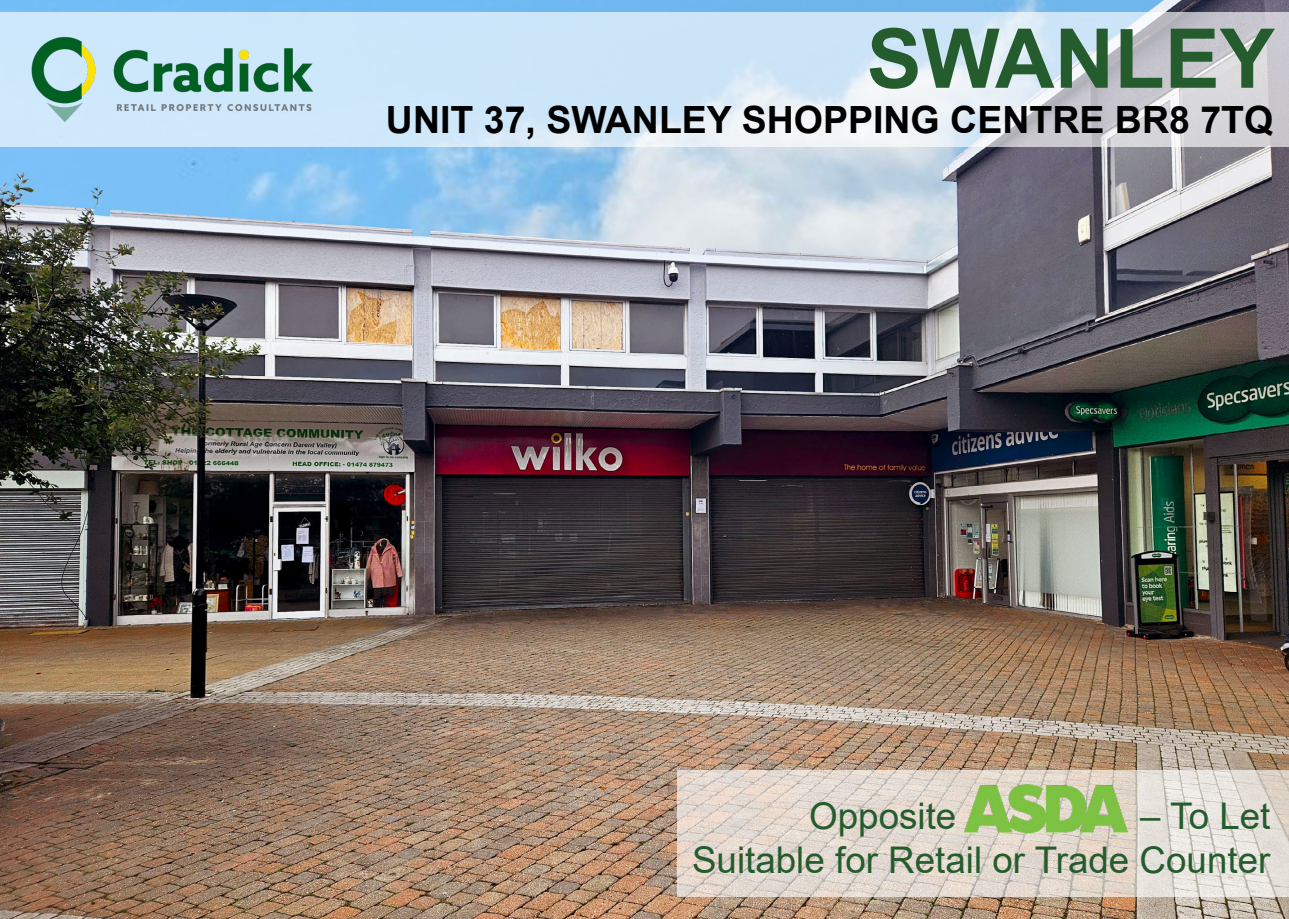
<style>
.page{position:relative;width:1289px;height:919px;background:#fff}
.page>*{position:absolute;margin:0;border:0;box-sizing:border-box;transform-origin:0 0}
.t1{font:700 82.5px "Arial";color:#245c2e}
.t2{font:700 37.5px "Arial";color:#000}
.t3{font:36.75px "Arial";color:#245c2e}
</style>
<div class="page">
<img style="left:0;top:0;width:1288px;height:918px">
<svg style="left:0;top:13px;width:1288px;height:134px;background:#d2e3f0"></svg>
<img style="left:30px;top:35px;width:285px;height:89px">
<svg style="left:677px;top:770px;width:611px;height:126px;background:#e1d8d0"></svg>
<img style="left:964px;top:784px;width:163px;height:48px">
<p class="t1" style="left:866px;top:1px;width:409px">SWANLEY</p>
<p class="t2" style="left:386px;top:93px;width:888px">UNIT 37, SWANLEY SHOPPING CENTRE BR8 7TQ</p>
<p class="t3" style="left:809px;top:790px;width:149px">Opposite</p>
<p class="t3" style="left:1140px;top:790px;width:132px">– To Let</p>
<p class="t3" style="left:692px;top:834px;width:580px">Suitable for Retail or Trade Counter</p>
</div>
